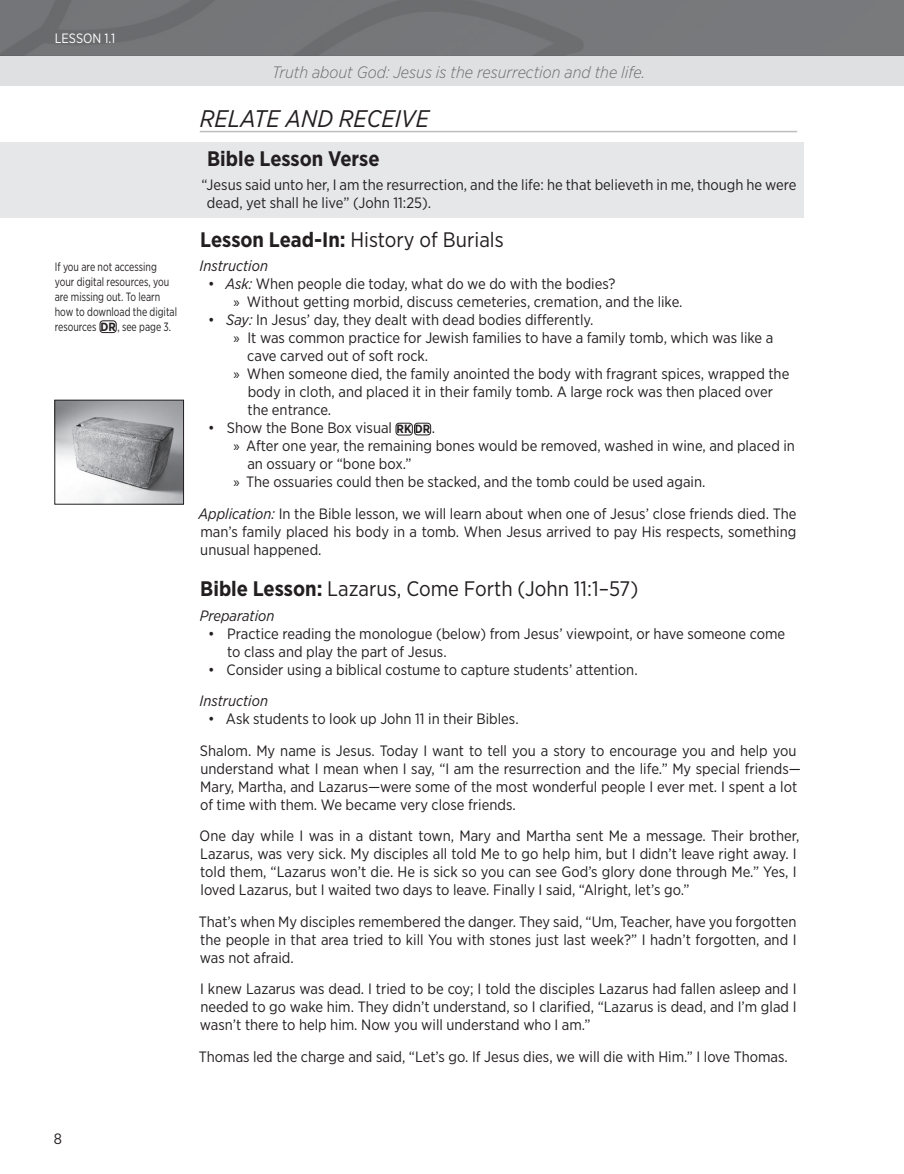
<style>
.page{position:relative;width:904px;height:1174px;background:#fff}
.page>*{position:absolute;margin:0;border:0;box-sizing:border-box;transform-origin:0 0}
.t1{font:italic 24px "Gotham Narrow";color:#231f20}
.t2{font:21px "Gotham Narrow";color:#231f20}
.t3{font:700 21px "Gotham Narrow";color:#231f20}
.t4{font:italic 300 16.5px "Gotham Narrow";color:#6c6d70}
.t5{font:15px/18px "Gotham Narrow";color:#231f20}
.t6{font:italic 15px "Gotham Narrow";color:#231f20}
.t7{font:13.5px "Gotham Narrow";color:#fff}
.t8{font:12px/15px "Gotham Narrow";color:#231f20;scale:.85 1}
.s1{font-weight:700;font-size:11.85px}
.s2{font-weight:700}
.s3{font-style:italic}
.s4{font-family:"Myriad Pro"}
.s5{font-weight:700;font-size:12px}
</style>
<div class="page">
<hr style="left:200px;top:131px;width:597px;height:1px;background:#bcbdc0">
<div style="left:0;top:142px;width:804px;height:35px;background:#e6e7e9"></div>
<div style="left:0;top:172px;width:804px;height:46px;background:#e6e7e9"></div>
<div style="left:396px;top:423px;width:17px;height:12px;border:1px solid #231f20;border-radius:3px"></div>
<div style="left:414px;top:423px;width:17px;height:12px;border:1px solid #231f20;border-radius:3px"></div>
<div style="left:100px;top:321px;width:16px;height:12px;border:1px solid #231f20;border-radius:3px"></div>
<img style="left:57px;top:402px;width:125px;height:100px">
<div style="left:55px;top:400px;width:129px;height:104px;border:1px solid #231f20"></div>
<div style="left:0;top:56px;width:904px;height:30px;background:#dfe0e1"></div>
<img style="left:0;top:0;width:904px;height:56px">
<p class="t7" style="left:55px;top:30px;width:16px">Lesson</p>
<p class="t7" style="left:104px;top:30px;width:12px">1.1</p>
<p class="t8" style="left:55px;top:259px;width:145px">If you are not accessing your digital resources, you are missing out. To learn how to download the digital resources <span class="s1">DR</span>, see page 3.</p>
<p class="t4" style="left:272px;top:62px;width:374px">Truth about God: Jesus is the resurrection and the life.</p>
<h1 class="t1" style="left:200px;top:104px;width:231px">RELATE AND RECEIVE</h1>
<h2 class="t3" style="left:207px;top:145px;width:174px">Bible Lesson Verse</h2>
<p class="t5" style="left:207px;top:176px;width:591px;text-indent:-5px">“Jesus said unto her, I am the resurrection, and the life: he that believeth in me, though he were dead, yet shall he live” (John 11:25).</p>
<h2 class="t2" style="left:200px;top:226px;width:305px"><span class="s2">Lesson Lead-In:</span> History of Burials</h2>
<p class="t6" style="left:200px;top:257px;width:70px">Instruction</p>
<p class="t5" style="left:233px;top:275px;width:451px;text-indent:-25px">• <span class="s3">Ask:</span> When people die today, what do we do with the bodies?<br><span class="s4">»</span> Without getting morbid, discuss cemeteries, cremation, and the like.</p>
<p class="t5" style="left:208px;top:311px;width:387px">• <span class="s3">Say:</span> In Jesus’ day, they dealt with dead bodies differently.</p>
<p class="t5" style="left:233px;top:329px;width:541px"><span class="s4">»</span> It was common practice for Jewish families to have a family tomb, which was like a</p>
<p class="t5" style="left:247px;top:347px;width:183px">cave carved out of soft rock.</p>
<p class="t5" style="left:233px;top:365px;width:557px"><span class="s4">»</span> When someone died, the family anointed the body with fragrant spices, wrapped the</p>
<p class="t5" style="left:248px;top:383px;width:527px">body in cloth, and placed it in their family tomb. A large rock was then placed over</p>
<p class="t5" style="left:247px;top:401px;width:85px">the entrance.</p>
<p class="t5" style="left:208px;top:419px;width:228px">• Show the Bone Box visual <span class="s5">RK</span> <span class="s1">DR</span>.</p>
<p class="t5" style="left:233px;top:437px;width:563px"><span class="s4">»</span> After one year, the remaining bones would be removed, washed in wine, and placed in</p>
<p class="t5" style="left:247px;top:455px;width:166px">an ossuary or “bone box.”</p>
<p class="t5" style="left:233px;top:473px;width:473px"><span class="s4">»</span> The ossuaries could then be stacked, and the tomb could be used again.</p>
<p class="t5" style="left:198px;top:504px;width:599px;text-align:justify"><span class="s3">Application:</span> In the Bible lesson, we will learn about when one of Jesus’ close friends died. The man’s family placed his body in a tomb. When Jesus arrived to pay His respects, something unusual happened.</p>
<h2 class="t2" style="left:200px;top:576px;width:440px"><span class="s2">Bible Lesson:</span> Lazarus, Come Forth (John 11:1–57)</h2>
<p class="t6" style="left:200px;top:606px;width:76px">Preparation</p>
<p class="t5" style="left:227px;top:624px;width:559px;text-indent:-19px">• Practice reading the monologue (below) from Jesus’ viewpoint, or have someone come to class and play the part of Jesus.</p>
<p class="t5" style="left:208px;top:660px;width:431px">• Consider using a biblical costume to capture students’ attention.</p>
<p class="t6" style="left:200px;top:692px;width:70px">Instruction</p>
<p class="t5" style="left:200px;top:703px;width:598px;line-height:31.5px;text-indent:8px">• Ask students to look up John 11 in their Bibles.<br>Shalom. My name is Jesus. Today I want to tell you a story to encourage you and help you</p>
<p class="t5" style="left:200px;top:759px;width:602px">understand what I mean when I say, “I am the resurrection and the life.” My special friends—<br>Mary, Martha, and Lazarus—were some of the most wonderful people I ever met. I spent a lot of time with them. We became very close friends.</p>
<p class="t5" style="left:200px;top:827px;width:601px">One day while I was in a distant town, Mary and Martha sent Me a message. Their brother, Lazarus, was very sick. My disciples all told Me to go help him, but I didn’t leave right away. I told them, “Lazarus won’t die. He is sick so you can see God’s glory done through Me.” Yes, I loved Lazarus, but I waited two days to leave. Finally I said, “Alright, let’s go.”</p>
<p class="t5" style="left:199px;top:912px;width:599px;text-align:justify">That’s when My disciples remembered the danger. They said, “Um, Teacher, have you forgotten the people in that area tried to kill You with stones just last week?” I hadn’t forgotten, and I was not afraid.</p>
<p class="t5" style="left:200px;top:980px;width:598px;text-align:justify">I knew Lazarus was dead. I tried to be coy; I told the disciples Lazarus had fallen asleep and I needed to go wake him. They didn’t understand, so I clarified, “Lazarus is dead, and I’m glad I wasn’t there to help him. Now you will understand who I am.”</p>
<p class="t5" style="left:199px;top:1047px;width:591px">Thomas led the charge and said, “Let’s go. If Jesus dies, we will die with Him.” I love Thomas.</p>
<p class="t5" style="left:54px;top:1130px;width:10px">8</p>
</div>
